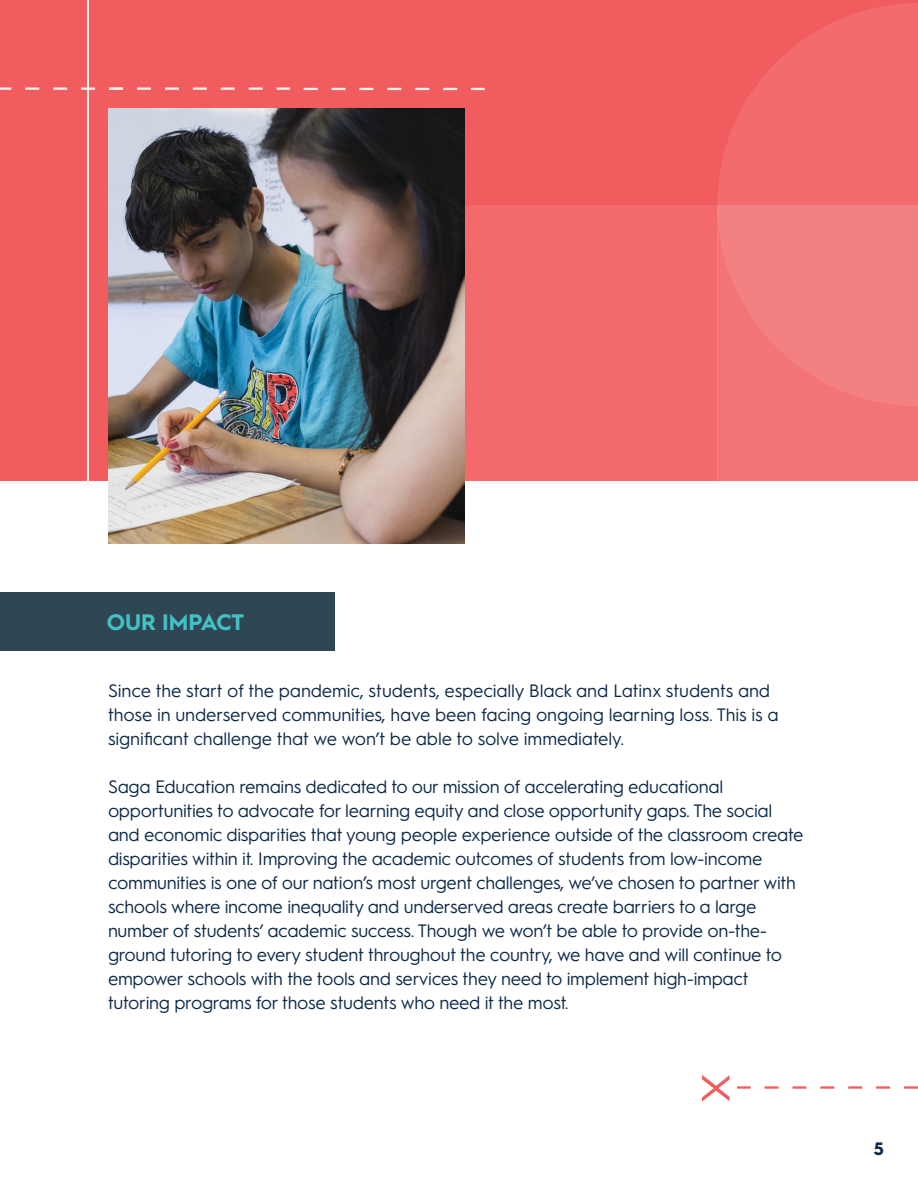
<style>
.page{position:relative;width:918px;height:1188px;background:#fff}
.page>*{position:absolute;margin:0;border:0;box-sizing:border-box;transform-origin:0 0}
.t1{font:700 22.5px "Hurme Geometric Sans 1";color:#44c1c3}
.t2{font:18px/24px "Hurme Geometric Sans 1";letter-spacing:-.02em;color:#0c294a}
.t3{font:700 18px "Hurme Geometric Sans 1";color:#0c294a}
</style>
<div class="page">
<div style="left:0;top:0;width:918px;height:481px;background:#f15c5e"></div>
<div style="left:0;top:592px;width:335px;height:58px;background:#2f4655"></div>
<svg style="left:277px;top:87px;width:13px;height:3px"></svg>
<hr style="left:249px;top:87px;width:14px;height:3px;background:#f5f0ed">
<hr style="left:221px;top:87px;width:14px;height:3px;background:#f5f0ed">
<hr style="left:193px;top:87px;width:14px;height:3px;background:#f5f0ed">
<hr style="left:165px;top:87px;width:14px;height:3px;background:#f5f0ed">
<hr style="left:137px;top:87px;width:14px;height:3px;background:#f5f0ed">
<svg style="left:471px;top:88px;width:14px;height:2px"></svg>
<svg style="left:443px;top:88px;width:14px;height:2px"></svg>
<svg style="left:415px;top:88px;width:14px;height:2px"></svg>
<svg style="left:387px;top:88px;width:14px;height:2px"></svg>
<svg style="left:360px;top:88px;width:13px;height:2px"></svg>
<svg style="left:332px;top:88px;width:14px;height:2px"></svg>
<svg style="left:304px;top:88px;width:14px;height:2px"></svg>
<hr style="left:109px;top:87px;width:14px;height:3px;background:#f5f0ed">
<hr style="left:81px;top:87px;width:14px;height:3px;background:#f5f0ed">
<hr style="left:53px;top:87px;width:14px;height:3px;background:#f5f0ed">
<hr style="left:25px;top:87px;width:14px;height:3px;background:#f5f0ed">
<svg style="left:0;top:87px;width:11px;height:3px"></svg>
<hr style="left:87px;top:0;width:2px;height:482px;background:#f5f0ed">
<div style="left:717px;top:406px;width:201px;height:75px;background:#f37475"></div>
<svg style="left:717px;top:3px;width:201px;height:403px"></svg>
<svg style="left:210px;top:205px;width:507px;height:339px;fill:#f26a6b"></svg>
<img style="left:108px;top:108px;width:356px;height:435px">
<hr style="left:904px;top:1086px;width:14px;height:3px;background:#f15c5c">
<hr style="left:876px;top:1086px;width:14px;height:3px;background:#f15c5c">
<hr style="left:848px;top:1086px;width:14px;height:3px;background:#f15c5c">
<hr style="left:820px;top:1086px;width:14px;height:3px;background:#f15c5c">
<hr style="left:792px;top:1086px;width:14px;height:3px;background:#f15c5c">
<hr style="left:765px;top:1086px;width:14px;height:3px;background:#f15c5c">
<hr style="left:737px;top:1086px;width:14px;height:3px;background:#f15c5c">
<svg style="left:702px;top:1075px;width:28px;height:26px"></svg>
<p class="t1" style="left:107px;top:606px;width:139px">OUR IMPACT</p>
<p class="t2" style="left:108px;top:677px;width:672px">Since the start of the pandemic, students, especially Black and Latinx students and those in underserved communities, have been facing ongoing learning loss. This is a significant challenge that we won’t be able to solve immediately.</p>
<p class="t2" style="left:108px;top:773px;width:617px">Saga Education remains dedicated to our mission of accelerating educational</p>
<p class="t2" style="left:108px;top:797px;width:697px">opportunities to advocate for learning equity and close opportunity gaps. The social and economic disparities that young people experience outside of the classroom create disparities within it. Improving the academic outcomes of students from low-income</p>
<p class="t2" style="left:108px;top:869px;width:689px">communities is one of our nation’s most urgent challenges, we’ve chosen to partner with schools where income inequality and underserved areas create barriers to a large</p>
<p class="t2" style="left:108px;top:917px;width:676px">number of students’ academic success. Though we won’t be able to provide on-the&shy;ground tutoring to every student throughout the country, we have and will continue to empower schools with the tools and services they need to implement high-impact</p>
<p class="t2" style="left:108px;top:989px;width:462px">tutoring programs for those students who need it the most.</p>
<p class="t3" style="left:874px;top:1136px;width:12px">5</p>
</div>
